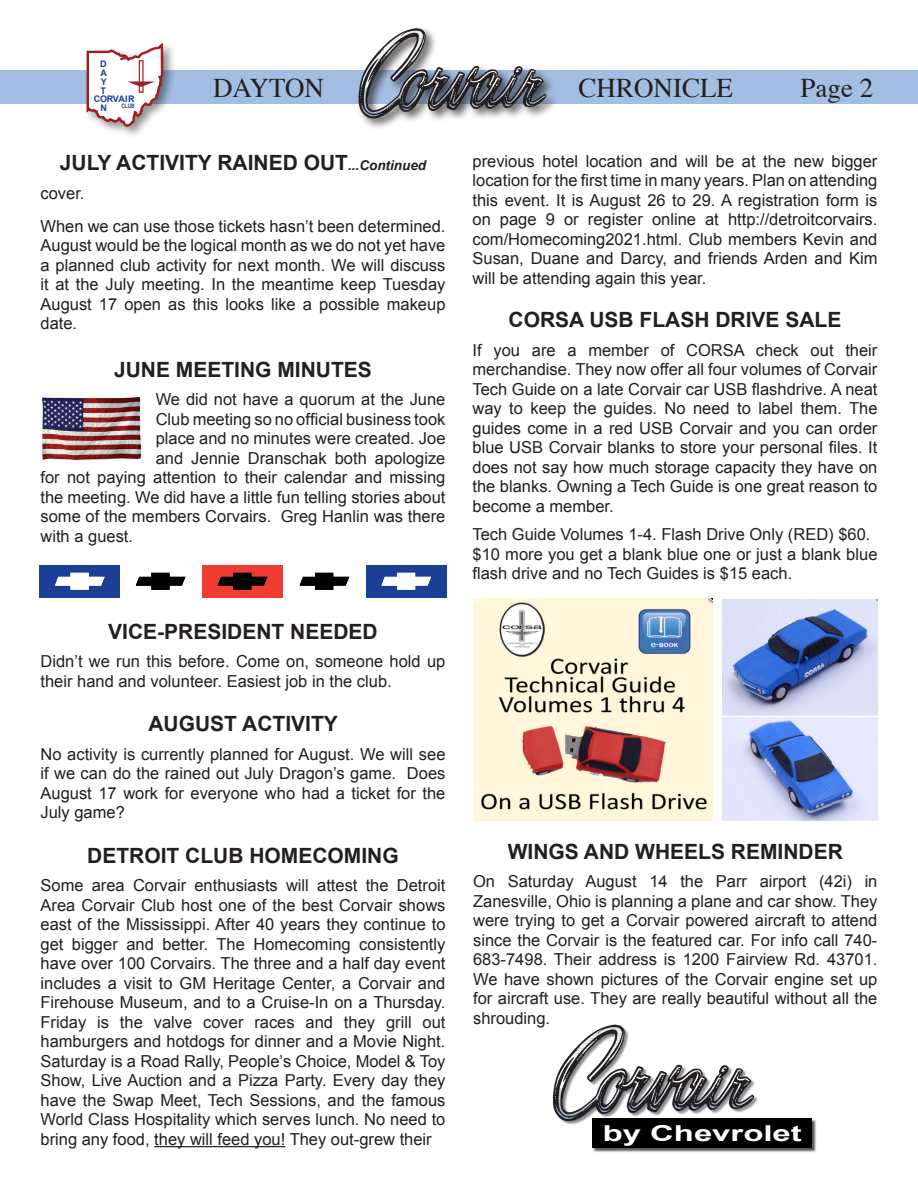
<style>
.page{position:relative;width:918px;height:1188px;background:#fff}
.page>*{position:absolute;margin:0;border:0;box-sizing:border-box;transform-origin:0 0}
.t1{font:27px "Times";color:#231f20}
.t2{font:700 21.9px "Arial";color:#fff;scale:1.5 1}
.t3{font:700 21px "Arial";color:#231f20}
.t4{font:16.5px/19.5px "Arial";color:#231f20;text-align:justify}
.t5{font:700 9px/8.9px "Arial";letter-spacing:-.01em;color:#1b3f94;text-align:justify}
.t6{font:700 6.15px "Arial";color:#1b3f94;scale:.79 1}
.s1{font-style:italic;font-size:13.5px}
</style>
<div class="page">
<div style="left:0;top:70px;width:918px;height:34px;background:#a4bee3"></div>
<div style="left:83px;top:41px;width:93px;height:98px;background:#231f20;opacity:.5"></div>
<svg style="left:85px;top:41px;width:79px;height:87px"></svg>
<div style="left:139px;top:60px;width:5px;height:33px;border:1px solid #a11d20"></div>
<div style="left:356px;top:26px;width:202px;height:104px;background:#231f20;opacity:.75"></div>
<img style="left:356px;top:26px;width:195px;height:97px">
<hr style="left:154px;top:1146px;width:131px;height:1px;background:#231f20">
<img style="left:40px;top:396px;width:102px;height:64px">
<div style="left:366px;top:565px;width:81px;height:32px;background:#1b3f94"></div>
<svg style="left:381px;top:573px;width:50px;height:17px"></svg>
<svg style="left:299px;top:573px;width:51px;height:17px"></svg>
<div style="left:202px;top:565px;width:81px;height:32px;background:#ee3e34"></div>
<svg style="left:217px;top:573px;width:51px;height:17px"></svg>
<svg style="left:135px;top:573px;width:51px;height:17px"></svg>
<div style="left:39px;top:565px;width:81px;height:32px;background:#1b3f94"></div>
<svg style="left:55px;top:573px;width:50px;height:17px"></svg>
<img style="left:722px;top:599px;width:156px;height:221px">
<img style="left:473px;top:599px;width:240px;height:221px">
<img style="left:552px;top:1024px;width:206px;height:102px">
<div style="left:593px;top:1119px;width:237px;height:36px;background:#231f20;opacity:.75"></div>
<div style="left:593px;top:1118px;width:219px;height:30px;background:#000"></div>
<p class="t5" style="left:100px;top:59px;width:9px">D A Y T O N</p>
<p class="t5" style="left:94px;top:95px;width:42px">C RVAIR</p>
<p class="t6" style="left:121px;top:102px;width:18px">CLUB</p>
<p class="t1" style="left:213px;top:63px;width:113px">DAYTON</p>
<p class="t1" style="left:579px;top:63px;width:156px">CHRONICLE</p>
<p class="t1" style="left:801px;top:63px;width:74px">Page 2</p>
<p class="t3" style="left:60px;top:149px;width:368px">JULY ACTIVITY RAINED OUT<span class="s1">...Continued</span></p>
<p class="t4" style="left:40px;top:183px;width:46px">cover.</p>
<p class="t4" style="left:40px;top:217px;width:407px">When we can use those tickets hasn’t been determined.<br>August would be the logical month as we do not yet have a planned club activity for next month. We will discuss it at the July meeting. In the meantime keep Tuesday August 17 open as this looks like a possible makeup date.</p>
<p class="t3" style="left:114px;top:356px;width:259px">JUNE MEETING MINUTES</p>
<p class="t4" style="left:156px;top:390px;width:291px">We did not have a quorum at the June</p>
<p class="t4" style="left:156px;top:410px;width:291px">Club meeting so no official business took</p>
<p class="t4" style="left:156px;top:429px;width:291px">place and no minutes were created. Joe</p>
<p class="t4" style="left:156px;top:449px;width:291px">and Jennie Dranschak both apologize</p>
<p class="t4" style="left:40px;top:468px;width:406px">for not paying attention to their calendar and missing</p>
<p class="t4" style="left:40px;top:488px;width:406px">the meeting. We did have a little fun telling stories about</p>
<p class="t4" style="left:40px;top:507px;width:406px">some of the members Corvairs. Greg Hanlin was there</p>
<p class="t4" style="left:40px;top:527px;width:94px">with a guest.</p>
<p class="t3" style="left:108px;top:617px;width:271px">VICE-PRESIDENT NEEDED</p>
<p class="t4" style="left:40px;top:652px;width:406px">Didn’t we run this before. Come on, someone hold up their hand and volunteer. Easiest job in the club.</p>
<p class="t3" style="left:148px;top:710px;width:191px">AUGUST ACTIVITY</p>
<p class="t4" style="left:40px;top:744px;width:407px">No activity is currently planned for August. We will see if we can do the rained out July Dragon’s game. Does August 17 work for everyone who had a ticket for the July game?</p>
<p class="t3" style="left:87px;top:842px;width:313px">DETROIT CLUB HOMECOMING</p>
<p class="t4" style="left:40px;top:876px;width:407px">Some area Corvair enthusiasts will attest the Detroit Area Corvair Club host one of the best Corvair shows east of the Mississippi. After 40 years they continue to get bigger and better. The Homecoming consistently have over 100 Corvairs. The three and a half day event includes a visit to GM Heritage Center, a Corvair and Firehouse Museum, and to a Cruise-In on a Thursday.<br>Friday is the valve cover races and they grill out hamburgers and hotdogs for dinner and a Movie Night.<br>Saturday is a Road Rally, People’s Choice, Model &amp; Toy Show, Live Auction and a Pizza Party. Every day they have the Swap Meet, Tech Sessions, and the famous World Class Hospitality which serves lunch. No need to bring any food, they will feed you! They out-grew their</p>
<p class="t4" style="left:472px;top:151px;width:406px">previous hotel location and will be at the new bigger location for the first time in many years. Plan on attending this event. It is August 26 to 29. A registration form is on page 9 or register online at http://detroitcorvairs. com/Homecoming2021.html. Club members Kevin and Susan, Duane and Darcy, and friends Arden and Kim will be attending again this year.</p>
<p class="t3" style="left:509px;top:306px;width:334px">CORSA USB FLASH DRIVE SALE</p>
<p class="t4" style="left:472px;top:340px;width:407px">If you are a member of CORSA check out their merchandise. They now offer all four volumes of Corvair Tech Guide on a late Corvair car USB flashdrive. A neat way to keep the guides. No need to label them. The guides come in a red USB Corvair and you can order blue USB Corvair blanks to store your personal files. It does not say how much storage capacity they have on the blanks. Owning a Tech Guide is one great reason to become a member.</p>
<p class="t4" style="left:472px;top:525px;width:399px">Tech Guide Volumes 1-4. Flash Drive Only (RED) $60.</p>
<p class="t4" style="left:472px;top:544px;width:407px">$10 more you get a blank blue one or just a blank blue flash drive and no Tech Guides is $15 each.</p>
<p class="t3" style="left:508px;top:837px;width:337px">WINGS AND WHEELS REMINDER</p>
<p class="t4" style="left:473px;top:872px;width:406px">On Saturday August 14 the Parr airport (42i) in Zanesville, Ohio is planning a plane and car show. They were trying to get a Corvair powered aircraft to attend since the Corvair is the featured car. For info call 740- 683-7498. Their address is 1200 Fairview Rd. 43701.<br>We have shown pictures of the Corvair engine set up for aircraft use. They are really beautiful without all the shrouding.</p>
<p class="t2" style="left:603px;top:1119px;width:134px">by Chevrolet</p>
</div>
